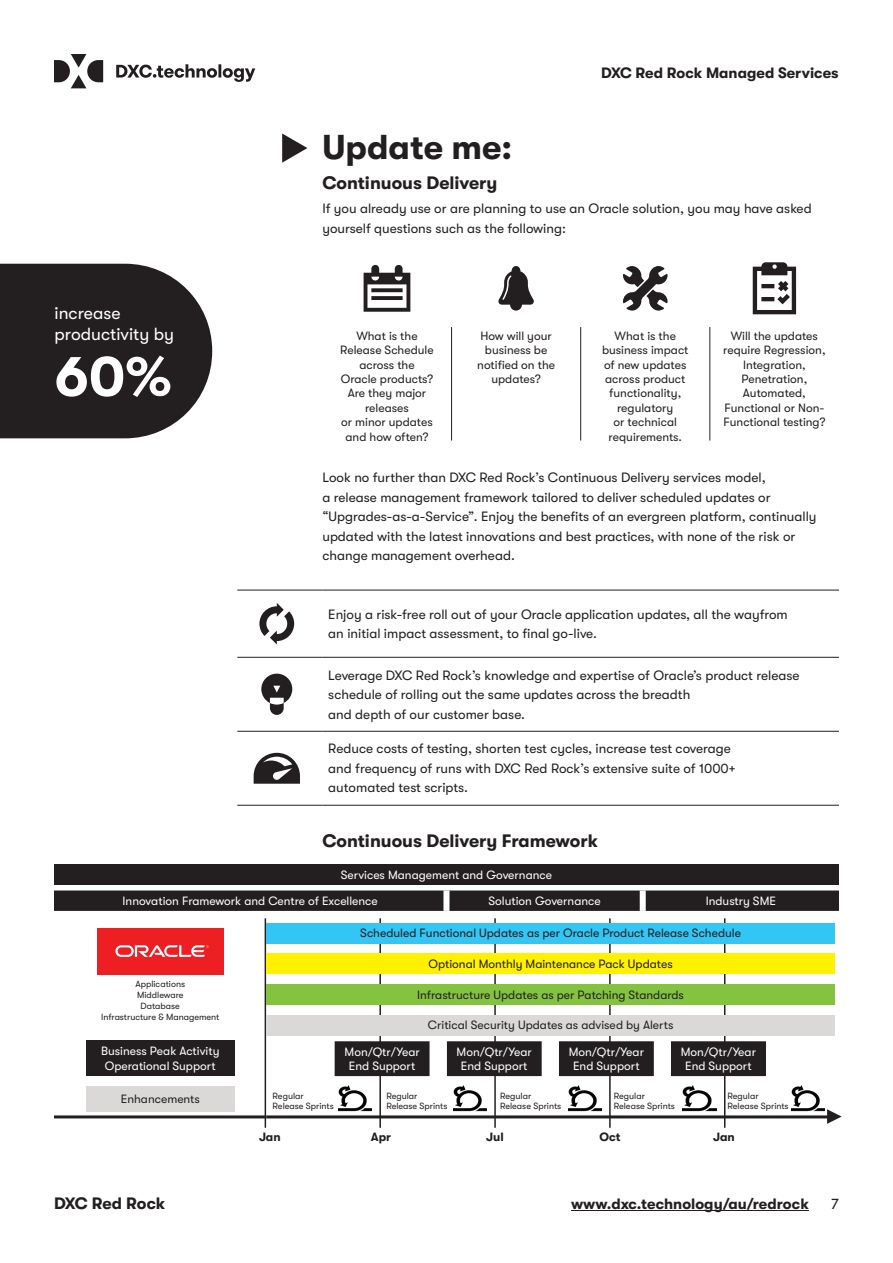
<style>
.page{position:relative;width:893px;height:1263px;background:#fff}
.page>*{position:absolute;margin:0;border:0;box-sizing:border-box;transform-origin:0 0}
.t1{font:700 57px "GT Walsheim Pro";color:#fff}
.t2{font:700 34.5px "GT Walsheim Pro";color:#231f20}
.t3{font:700 18px "GT Walsheim Pro";color:#231f20}
.t4{font:17.55px/21.9px "GT Walsheim Pro";color:#fff}
.t5{font:700 16.5px "GT Walsheim Pro";letter-spacing:-.01em;color:#231f20}
.t6{font:700 15px "GT Walsheim Pro";color:#231f20}
.t7{font:15px "GT Walsheim Pro";color:#231f20}
.t8{font:13.5px/19.5px "GT Walsheim Pro";color:#231f20}
.t9{font:12px/14.4px "GT Walsheim Pro";color:#231f20;text-align:center}
.t10{font:12px/14.4px "GT Walsheim Pro";color:#fff;text-align:center}
.t11{font:700 12px "GT Walsheim Pro";color:#231f20}
.t12{font:9px/10.8px "GT Walsheim Pro";color:#231f20}
</style>
<div class="page">
<hr style="left:451px;top:327px;width:1px;height:113px;background:#231f20">
<hr style="left:580px;top:327px;width:1px;height:113px;background:#231f20">
<hr style="left:710px;top:327px;width:1px;height:113px;background:#231f20">
<svg style="left:364px;top:265px;width:46px;height:47px"></svg>
<svg style="left:498px;top:266px;width:36px;height:45px"></svg>
<svg style="left:623px;top:266px;width:45px;height:45px"></svg>
<svg style="left:753px;top:262px;width:43px;height:52px"></svg>
<hr style="left:237px;top:590px;width:85px;height:1px;background:#231f20">
<hr style="left:322px;top:590px;width:517px;height:1px;background:#231f20">
<hr style="left:237px;top:657px;width:85px;height:1px;background:#231f20">
<hr style="left:322px;top:657px;width:517px;height:1px;background:#231f20">
<hr style="left:237px;top:731px;width:85px;height:1px;background:#231f20">
<hr style="left:322px;top:731px;width:517px;height:1px;background:#231f20">
<hr style="left:237px;top:805px;width:85px;height:1px;background:#231f20">
<hr style="left:322px;top:805px;width:517px;height:1px;background:#231f20">
<svg style="left:259px;top:603px;width:35px;height:41px"></svg>
<svg style="left:261px;top:674px;width:31px;height:41px"></svg>
<svg style="left:254px;top:753px;width:46px;height:31px"></svg>
<hr style="left:571px;top:1210px;width:238px;height:1px;background:#231f20">
<svg style="left:0;top:264px;width:212px;height:174px;background:#353233"></svg>
<svg style="left:54px;top:54px;width:201px;height:34px"></svg>
<svg style="left:282px;top:134px;width:25px;height:29px"></svg>
<hr style="left:609px;top:918px;width:2px;height:210px;background:#231f20">
<hr style="left:379px;top:918px;width:2px;height:210px;background:#231f20">
<hr style="left:724px;top:918px;width:1px;height:210px;background:#231f20">
<hr style="left:494px;top:918px;width:2px;height:210px;background:#231f20">
<hr style="left:265px;top:918px;width:1px;height:210px;background:#231f20">
<div style="left:54px;top:864px;width:785px;height:20px;background:#231f20"></div>
<svg style="left:54px;top:890px;width:785px;height:21px;background:#292526"></svg>
<div style="left:443px;top:890px;width:6px;height:21px;background:#fff"></div>
<div style="left:640px;top:890px;width:6px;height:21px;background:#fff"></div>
<hr style="left:54px;top:1115px;width:213px;height:3px;background:#231f20">
<hr style="left:267px;top:1115px;width:568px;height:3px;background:#231f20">
<div style="left:97px;top:928px;width:127px;height:46px;background:#ee1f23"></div>
<svg style="left:115px;top:945px;width:94px;height:12px"></svg>
<div style="left:86px;top:1040px;width:149px;height:36px;background:#231f20"></div>
<div style="left:86px;top:1086px;width:149px;height:25px;background:#dad9d8"></div>
<div style="left:267px;top:923px;width:568px;height:20px;background:#33c5f3"></div>
<div style="left:267px;top:953px;width:568px;height:21px;background:#fff101"></div>
<div style="left:267px;top:984px;width:568px;height:21px;background:#83c340"></div>
<div style="left:267px;top:1015px;width:568px;height:20px;background:#dad9d8"></div>
<svg style="left:335px;top:1041px;width:431px;height:35px;background:#3e3b3c"></svg>
<svg style="left:827px;top:1109px;width:15px;height:15px"></svg>
<img style="left:338px;top:1085px;width:34px;height:26px">
<img style="left:453px;top:1085px;width:34px;height:26px">
<img style="left:568px;top:1085px;width:34px;height:26px">
<img style="left:683px;top:1085px;width:33px;height:26px">
<img style="left:791px;top:1085px;width:34px;height:26px">
<p class="t6" style="left:601px;top:64px;width:239px">DXC Red Rock Managed Services</p>
<p class="t4" style="left:55px;top:302px;width:121px">increase productivity by</p>
<h1 class="t1" style="left:55px;top:344px;width:118px">60%</h1>
<h2 class="t2" style="left:322px;top:128px;width:191px">Update me:</h2>
<h3 class="t3" style="left:322px;top:173px;width:176px">Continuous Delivery</h3>
<p class="t8" style="left:322px;top:199px;width:491px">If you already use or are planning to use an Oracle solution, you may have asked yourself questions such as the following:</p>
<p class="t9" style="left:340px;top:328px;width:95px">What is the<br>Release Schedule across the<br>Oracle products?<br>Are they major releases<br>or minor updates and how often?</p>
<p class="t9" style="left:477px;top:328px;width:79px">How will your business be notified on the updates?</p>
<p class="t9" style="left:602px;top:328px;width:88px">What is the business impact of new updates across product functionality, regulatory<br>or technical requirements.</p>
<p class="t9" style="left:723px;top:328px;width:104px">Will the updates require Regression,<br>Integration,<br>Penetration,<br>Automated,<br>Functional or Non-<br>Functional testing?</p>
<p class="t8" style="left:322px;top:468px;width:496px">Look no further than DXC Red Rock’s Continuous Delivery services model,<br>a release management framework tailored to deliver scheduled updates or “Upgrades-as-a-Service”. Enjoy the benefits of an evergreen platform, continually updated with the latest innovations and best practices, with none of the risk or change management overhead.</p>
<p class="t8" style="left:328px;top:604px;width:461px">Enjoy a risk-free roll out of your Oracle application updates, all the wayfrom an initial impact assessment, to final go-live.</p>
<p class="t8" style="left:328px;top:665px;width:473px">Leverage DXC Red Rock’s knowledge and expertise of Oracle’s product release schedule of rolling out the same updates across the breadth<br>and depth of our customer base.</p>
<p class="t8" style="left:328px;top:739px;width:409px">Reduce costs of testing, shorten test cycles, increase test coverage and frequency of runs with DXC Red Rock’s extensive suite of 1000+ automated test scripts.</p>
<h3 class="t3" style="left:322px;top:830px;width:277px">Continuous Delivery Framework</h3>
<p class="t10" style="left:123px;top:861px;width:431px;line-height:26.4px;text-align:left;text-indent:218px">Services Management and Governance<br>Innovation Framework and Centre of Excellence</p>
<p class="t10" style="left:488px;top:894px;width:114px">Solution Governance</p>
<p class="t10" style="left:706px;top:894px;width:72px">Industry SME</p>
<p class="t12" style="left:101px;top:979px;width:120px;text-align:center">Applications<br>Middleware<br>Database<br>Infrastructure &amp; Management</p>
<p class="t10" style="left:101px;top:1043px;width:120px;line-height:15px">Business Peak Activity<br>Operational Support</p>
<p class="t9" style="left:121px;top:1092px;width:81px">Enhancements</p>
<p class="t5" style="left:54px;top:1194px;width:113px">DXC Red Rock</p>
<p class="t9" style="left:360px;top:926px;width:382px">Scheduled Functional Updates as per Oracle Product Release Schedule</p>
<p class="t9" style="left:429px;top:957px;width:246px">Optional Monthly Maintenance Pack Updates</p>
<p class="t9" style="left:417px;top:987px;width:268px">Infrastructure Updates as per Patching Standards</p>
<p class="t9" style="left:428px;top:1018px;width:247px">Critical Security Updates as advised by Alerts</p>
<p class="t10" style="left:345px;top:1044px;width:77px">Mon/Qtr/Year<br>End Support</p>
<p class="t10" style="left:457px;top:1044px;width:77px">Mon/Qtr/Year<br>End Support</p>
<p class="t10" style="left:569px;top:1044px;width:77px">Mon/Qtr/Year<br>End Support</p>
<p class="t10" style="left:681px;top:1044px;width:77px">Mon/Qtr/Year<br>End Support</p>
<p class="t12" style="left:273px;top:1090px;width:63px">Regular<br>Release Sprints</p>
<p class="t12" style="left:386px;top:1090px;width:63px">Regular<br>Release Sprints</p>
<p class="t12" style="left:500px;top:1090px;width:63px">Regular<br>Release Sprints</p>
<p class="t12" style="left:614px;top:1090px;width:63px">Regular<br>Release Sprints</p>
<p class="t12" style="left:727px;top:1090px;width:63px">Regular<br>Release Sprints</p>
<p class="t11" style="left:259px;top:1130px;width:23px">Jan</p>
<p class="t11" style="left:371px;top:1130px;width:22px">Apr</p>
<p class="t11" style="left:486px;top:1130px;width:19px">Jul</p>
<p class="t11" style="left:599px;top:1130px;width:23px">Oct</p>
<p class="t11" style="left:713px;top:1130px;width:23px">Jan</p>
<p class="t6" style="left:571px;top:1195px;width:239px">www.dxc.technology/au/redrock</p>
<p class="t7" style="left:831px;top:1195px;width:9px">7</p>
</div>
